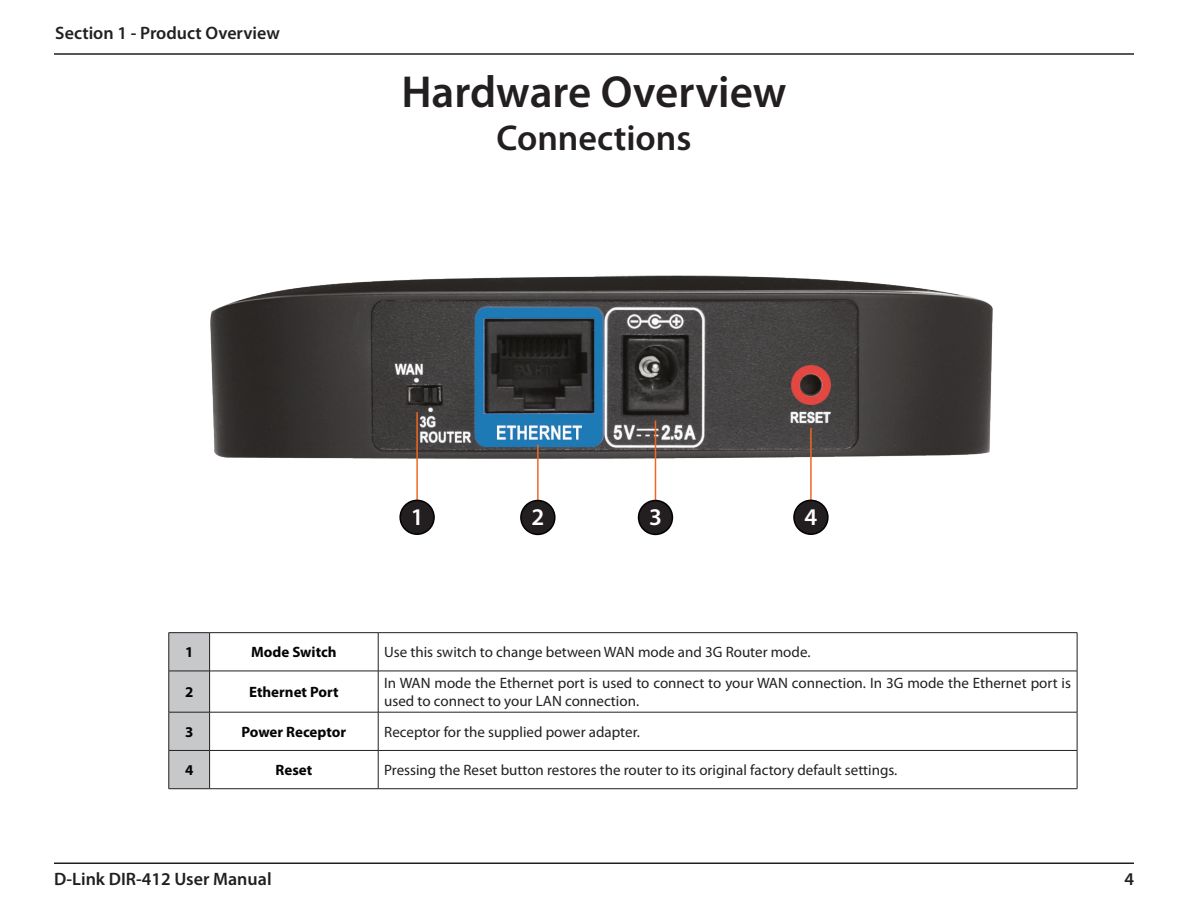
<style>
.page{position:relative;width:1188px;height:918px;background:#fff}
.page>*{position:absolute;margin:0;border:0;box-sizing:border-box;transform-origin:0 0}
.Heading_2{font:600 45px "Myriad Pro";color:#231f20}
.Heading_3{font:600 36px "Myriad Pro";color:#231f20}
.Body_titles{font:600 24px "Myriad Pro";color:#fff}
.t1{font:600 18px "Myriad Pro";color:#231f20}
.Bubble{font:15px/18px "Myriad Pro";color:#231f20}
.Body_titles-2{font:700 15px "Myriad Pro";color:#040503}
</style>
<div class="page">
<hr style="left:54px;top:53px;width:1080px;height:2px;background:#231f20">
<hr style="left:54px;top:862px;width:1080px;height:2px;background:#231f20">
<img style="left:210px;top:275px;width:783px;height:248px">
<div style="left:170px;top:633px;width:39px;height:155px;background:#c7c8ca"></div>
<hr style="left:169px;top:632px;width:41px;height:1px;background:#231f20">
<hr style="left:169px;top:633px;width:1px;height:38px;background:#231f20">
<hr style="left:210px;top:632px;width:168px;height:1px;background:#231f20">
<hr style="left:209px;top:633px;width:1px;height:38px;background:#231f20">
<hr style="left:378px;top:632px;width:699px;height:1px;background:#231f20">
<hr style="left:378px;top:633px;width:1px;height:38px;background:#231f20">
<hr style="left:1077px;top:633px;width:1px;height:38px;background:#231f20">
<hr style="left:169px;top:671px;width:41px;height:1px;background:#231f20">
<hr style="left:169px;top:671px;width:1px;height:41px;background:#231f20">
<hr style="left:210px;top:671px;width:168px;height:1px;background:#231f20">
<hr style="left:209px;top:671px;width:1px;height:41px;background:#231f20">
<hr style="left:378px;top:671px;width:699px;height:1px;background:#231f20">
<hr style="left:378px;top:671px;width:1px;height:41px;background:#231f20">
<hr style="left:1077px;top:671px;width:1px;height:41px;background:#231f20">
<hr style="left:169px;top:712px;width:41px;height:1px;background:#231f20">
<hr style="left:169px;top:712px;width:1px;height:38px;background:#231f20">
<hr style="left:210px;top:712px;width:168px;height:1px;background:#231f20">
<hr style="left:209px;top:712px;width:1px;height:38px;background:#231f20">
<hr style="left:378px;top:712px;width:699px;height:1px;background:#231f20">
<hr style="left:378px;top:712px;width:1px;height:38px;background:#231f20">
<hr style="left:1077px;top:712px;width:1px;height:38px;background:#231f20">
<hr style="left:169px;top:750px;width:41px;height:1px;background:#231f20">
<hr style="left:169px;top:751px;width:1px;height:38px;background:#231f20">
<hr style="left:210px;top:750px;width:168px;height:1px;background:#231f20">
<hr style="left:209px;top:751px;width:1px;height:38px;background:#231f20">
<hr style="left:378px;top:750px;width:699px;height:1px;background:#231f20">
<hr style="left:378px;top:751px;width:1px;height:38px;background:#231f20">
<hr style="left:1077px;top:751px;width:1px;height:38px;background:#231f20">
<hr style="left:169px;top:788px;width:41px;height:1px;background:#231f20">
<hr style="left:210px;top:788px;width:168px;height:1px;background:#231f20">
<hr style="left:378px;top:788px;width:699px;height:1px;background:#231f20">
<hr style="left:416px;top:412px;width:2px;height:107px;background:#f36621">
<div style="left:400px;top:500px;width:34px;height:34px;background:#231f20;border-radius:50%"></div>
<div style="left:399px;top:500px;width:36px;height:35px;border:2px solid #000;border-radius:50%"></div>
<hr style="left:537px;top:445px;width:2px;height:72px;background:#f36621">
<div style="left:521px;top:501px;width:34px;height:33px;background:#231f20;border-radius:50%"></div>
<div style="left:520px;top:500px;width:36px;height:35px;border:2px solid #000;border-radius:50%"></div>
<hr style="left:655px;top:421px;width:1px;height:96px;background:#f36621">
<div style="left:639px;top:501px;width:33px;height:33px;background:#231f20;border-radius:50%"></div>
<div style="left:638px;top:500px;width:35px;height:35px;border:2px solid #000;border-radius:50%"></div>
<hr style="left:810px;top:428px;width:2px;height:89px;background:#f36621">
<div style="left:794px;top:500px;width:34px;height:34px;background:#231f20;border-radius:50%"></div>
<div style="left:793px;top:500px;width:36px;height:35px;border:2px solid #000;border-radius:50%"></div>
<p class="t1" style="left:55px;top:22px;width:226px">Section 1 - Product Overview</p>
<p class="Heading_2" style="left:401px;top:64px;width:387px">Hardware Overview</p>
<p class="Heading_3" style="left:496px;top:115px;width:197px">Connections</p>
<p class="Body_titles" style="left:411px;top:501px;width:14px">1</p>
<p class="Body_titles" style="left:531px;top:502px;width:14px">2</p>
<p class="Body_titles" style="left:649px;top:502px;width:14px">3</p>
<p class="Body_titles" style="left:804px;top:501px;width:14px">4</p>
<p class="Body_titles-2" style="left:185px;top:643px;width:10px">1</p>
<p class="Body_titles-2" style="left:251px;top:643px;width:87px">Mode Switch</p>
<p class="Bubble" style="left:384px;top:643px;width:428px">Use this switch to change between WAN mode and 3G Router mode.</p>
<p class="Body_titles-2" style="left:185px;top:682px;width:10px">2</p>
<p class="Body_titles-2" style="left:249px;top:682px;width:91px">Ethernet Port</p>
<p class="Bubble" style="left:384px;top:674px;width:688px">In WAN mode the Ethernet port is used to connect to your WAN connection. In 3G mode the Ethernet port is used to connect to your LAN connection.</p>
<p class="Body_titles-2" style="left:185px;top:722px;width:10px">3</p>
<p class="Body_titles-2" style="left:242px;top:722px;width:106px">Power Receptor</p>
<p class="Bubble" style="left:384px;top:723px;width:257px">Receptor for the supplied power adapter.</p>
<p class="Body_titles-2" style="left:185px;top:760px;width:10px">4</p>
<p class="Body_titles-2" style="left:276px;top:760px;width:38px">Reset</p>
<p class="Bubble" style="left:384px;top:761px;width:515px">Pressing the Reset button restores the router to its original factory default settings.</p>
<p class="t1" style="left:54px;top:868px;width:219px">D-Link DIR-412 User Manual</p>
<p class="t1" style="left:1124px;top:868px;width:11px">4</p>
</div>
